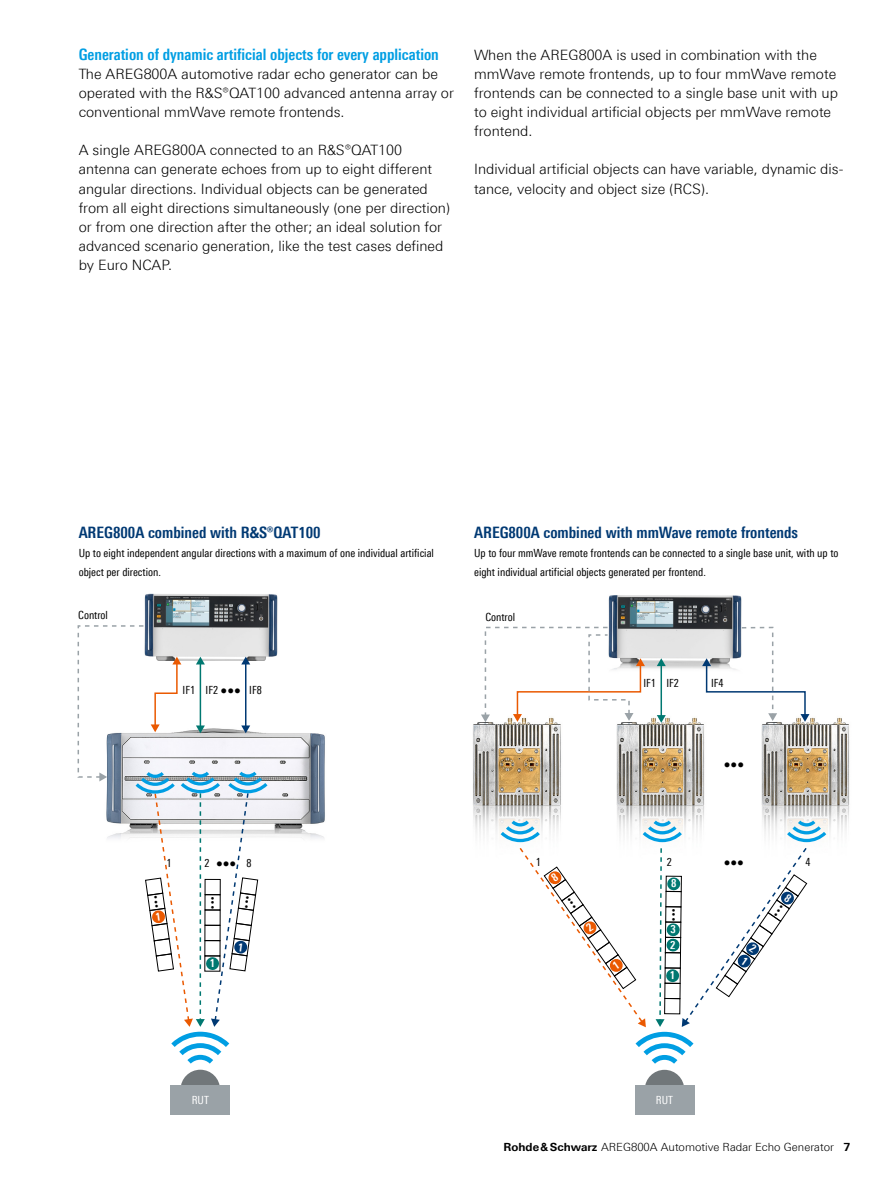
<style>
.page{position:relative;width:893px;height:1191px;background:#fff}
.page>*{position:absolute;margin:0;border:0;box-sizing:border-box;transform-origin:0 0}
.Grafik_Tabelle_Überschrift{font:700 condensed 15.75px "Linotype Universfor RS";color:#003973}
.Absatzfett_cyan{font:700 condensed 15.75px "Linotype Universfor RS";color:#009ee3}
.Haupttext{font:300 14.25px/19.2px "Linotype Universfor RS";color:#000}
.Haupttext_ohne_Abstand{font:300 14.25px/19.2px "Linotype Universfor RS";color:#000}
.Grafiktext{font:condensed 11.25px/19.2px "Linotype Universfor RS";color:#000}
.t1{font:11.25px "Linotype Univers 420 Cn";color:#000}
.t2{font:300 11.25px "Linotype Universfor RS";color:#000}
.t3{font:11.25px "Linotype Univers 420 Cn";color:#fff}
.t4{font:700 11.25px "Linotype Univers 620 Cn";color:#fff}
.t5{font:6px/4.5px "Linotype Univers 420 Cn";color:#000;text-align:justify}
.s1{font-weight:700}
</style>
<div class="page">
<img style="left:144px;top:593px;width:134px;height:64px">
<img style="left:267px;top:733px;width:58px;height:106px">
<div style="left:181px;top:1069px;width:39px;height:39px;background:#71777a;border-radius:50%"></div>
<div style="left:170px;top:1085px;width:60px;height:29px;background:#9aa2a7"></div>
<img style="left:608px;top:595px;width:134px;height:76px">
<img style="left:761px;top:714px;width:89px;height:121px">
<img style="left:616px;top:717px;width:89px;height:103px">
<img style="left:473px;top:722px;width:88px;height:113px">
<div style="left:645px;top:1069px;width:39px;height:39px;background:#71777a;border-radius:50%"></div>
<hr style="left:660px;top:665px;width:2px;height:51px;background:#007871">
<svg style="left:657px;top:658px;width:9px;height:8px"></svg>
<svg style="left:657px;top:715px;width:9px;height:8px"></svg>
<div style="left:635px;top:1085px;width:59px;height:29px;background:#9aa2a7"></div>
<svg style="left:702px;top:626px;width:107px;height:96px"></svg>
<svg style="left:481px;top:626px;width:164px;height:96px"></svg>
<svg style="left:77px;top:624px;width:190px;height:439px"></svg>
<svg style="left:501px;top:820px;width:325px;height:243px"></svg>
<p class="Absatzfett_cyan" style="left:79px;top:45px;width:362px">Generation of dynamic artificial objects for every application</p>
<p class="Haupttext_ohne_Abstand" style="left:79px;top:64px;width:377px">The AREG800A automotive radar echo generator can be operated with the R&amp;S®QAT100 advanced antenna array or conventional mmWave remote frontends.</p>
<p class="Haupttext" style="left:79px;top:140px;width:373px">A single AREG800A connected to an R&amp;S®QAT100 antenna can generate echoes from up to eight different angular directions. Individual objects can be generated from all eight directions simultaneously (one per direction) or from one direction after the other; an ideal solution for advanced scenario generation, like the test cases defined by Euro NCAP.</p>
<p class="Haupttext" style="left:474px;top:45px;width:365px">When the AREG800A is used in combination with the mmWave remote frontends, up to four mmWave remote frontends can be connected to a single base unit with up to eight individual artificial objects per mmWave remote frontend.</p>
<p class="Haupttext" style="left:474px;top:160px;width:371px">Individual artificial objects can have variable, dynamic dis&shy;tance, velocity and object size (RCS).</p>
<p class="Grafik_Tabelle_Überschrift" style="left:79px;top:523px;width:244px">AREG800A combined with R&amp;S®QAT100</p>
<p class="Grafiktext" style="left:79px;top:543px;width:357px">Up to eight independent angular directions with a maximum of one individual artificial object per direction.</p>
<p class="t1" style="left:78px;top:608px;width:31px">Control</p>
<p class="t1" style="left:183px;top:683px;width:60px">IF1 IF2 ●●●</p>
<p class="t1" style="left:249px;top:683px;width:14px">IF8</p>
<p class="t1" style="left:167px;top:856px;width:7px">1</p>
<p class="t1" style="left:205px;top:856px;width:7px">2</p>
<p class="t1" style="left:246px;top:856px;width:7px">8</p>
<p class="t1" style="left:216px;top:856px;width:22px">●●●</p>
<p class="t5" style="left:211px;top:895px;width:5px">● ● ●</p>
<p class="t4" style="left:210px;top:956px;width:7px">1</p>
<p class="Grafik_Tabelle_Überschrift" style="left:474px;top:523px;width:325px">AREG800A combined with mmWave remote frontends</p>
<p class="Grafiktext" style="left:474px;top:543px;width:366px">Up to four mmWave remote frontends can be connected to a single base unit, with up to eight individual artificial objects generated per frontend.</p>
<p class="t1" style="left:485px;top:610px;width:31px">Control</p>
<p class="t1" style="left:643px;top:676px;width:37px">IF1 IF2</p>
<p class="t1" style="left:711px;top:676px;width:14px">IF4</p>
<p class="t1" style="left:724px;top:757px;width:22px">●●●</p>
<p class="t1" style="left:536px;top:855px;width:7px">1</p>
<p class="t1" style="left:667px;top:855px;width:7px">2</p>
<p class="t1" style="left:805px;top:855px;width:7px">4</p>
<p class="t1" style="left:724px;top:855px;width:22px">●●●</p>
<p class="t3" style="left:192px;top:1093px;width:19px">RUT</p>
<p class="t3" style="left:656px;top:1093px;width:19px">RUT</p>
<p class="t2" style="left:504px;top:1140px;width:348px"><span class="s1">Rohde&amp;Schwarz</span> AREG800A Automotive Radar Echo Generator <span class="s1">7</span></p>
</div>
